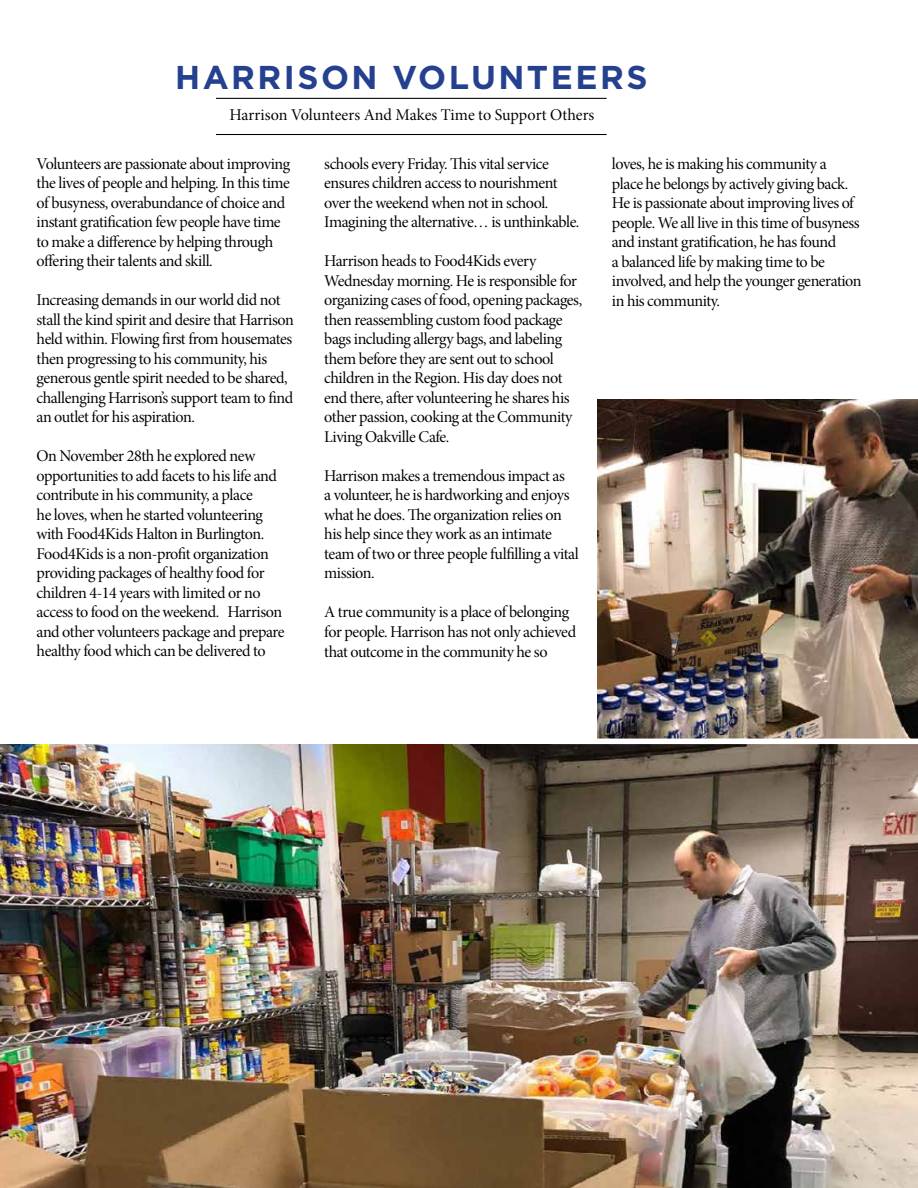
<style>
.page{position:relative;width:918px;height:1188px;background:#fff}
.page>*{position:absolute;margin:0;border:0;box-sizing:border-box;transform-origin:0 0}
.t1{font:700 33px "Gotham HTF";letter-spacing:.075em;color:#25408f}
.t2{font:16.5px/19.5px "Minion Pro Subh";letter-spacing:-.025em;color:#000}
.t3{font:16.5px "Minion Pro Subh";color:#000}
</style>
<div class="page">
<hr style="left:216px;top:134px;width:391px;height:1px;background:#000">
<hr style="left:216px;top:98px;width:391px;height:1px;background:#000">
<img style="left:597px;top:399px;width:321px;height:340px">
<img style="left:0;top:744px;width:918px;height:444px">
<h1 class="t1" style="left:175px;top:58px;width:474px">HARRISON VOLUNTEERS</h1>
<p class="t3" style="left:229px;top:105px;width:367px">Harrison Volunteers And Makes Time to Support Others</p>
<p class="t2" style="left:37px;top:154px;width:255px">Volunteers are passionate about improving the lives of people and helping. In this time of busyness, overabundance of choice and instant gratification few people have time to make a difference by helping through offering their talents and skill.</p>
<p class="t2" style="left:37px;top:291px;width:259px">Increasing demands in our world did not stall the kind spirit and desire that Harrison held within. Flowing first from housemates then progressing to his community, his generous gentle spirit needed to be shared, challenging Harrison’s support team to find an outlet for his aspiration.</p>
<p class="t2" style="left:37px;top:447px;width:250px">On November 28th he explored new opportunities to add facets to his life and contribute in his community, a place<br>he loves, when he started volunteering with Food4Kids Halton in Burlington.<br>Food4Kids is a non-profit organization providing packages of healthy food for children 4-14 years with limited or no access to food on the weekend. Harrison and other volunteers package and prepare healthy food which can be delivered to</p>
<p class="t2" style="left:324px;top:154px;width:257px">schools every Friday. This vital service ensures children access to nourishment over the weekend when not in school.<br>Imagining the alternative… is unthinkable.</p>
<p class="t2" style="left:324px;top:252px;width:259px">Harrison heads to Food4Kids every Wednesday morning. He is responsible for organizing cases of food, opening packages, then reassembling custom food package bags including allergy bags, and labeling them before they are sent out to school children in the Region. His day does not end there, after volunteering he shares his other passion, cooking at the Community Living Oakville Cafe.</p>
<p class="t2" style="left:324px;top:466px;width:256px">Harrison makes a tremendous impact as<br>a volunteer, he is hardworking and enjoys what he does. The organization relies on his help since they work as an intimate team of two or three people fulfilling a vital mission.</p>
<p class="t2" style="left:324px;top:603px;width:253px">A true community is a place of belonging for people. Harrison has not only achieved that outcome in the community he so</p>
<p class="t2" style="left:612px;top:154px;width:251px">loves, he is making his community a place he belongs by actively giving back.<br>He is passionate about improving lives of people. We all live in this time of busyness and instant gratification, he has found<br>a balanced life by making time to be involved, and help the younger generation in his community.</p>
</div>
